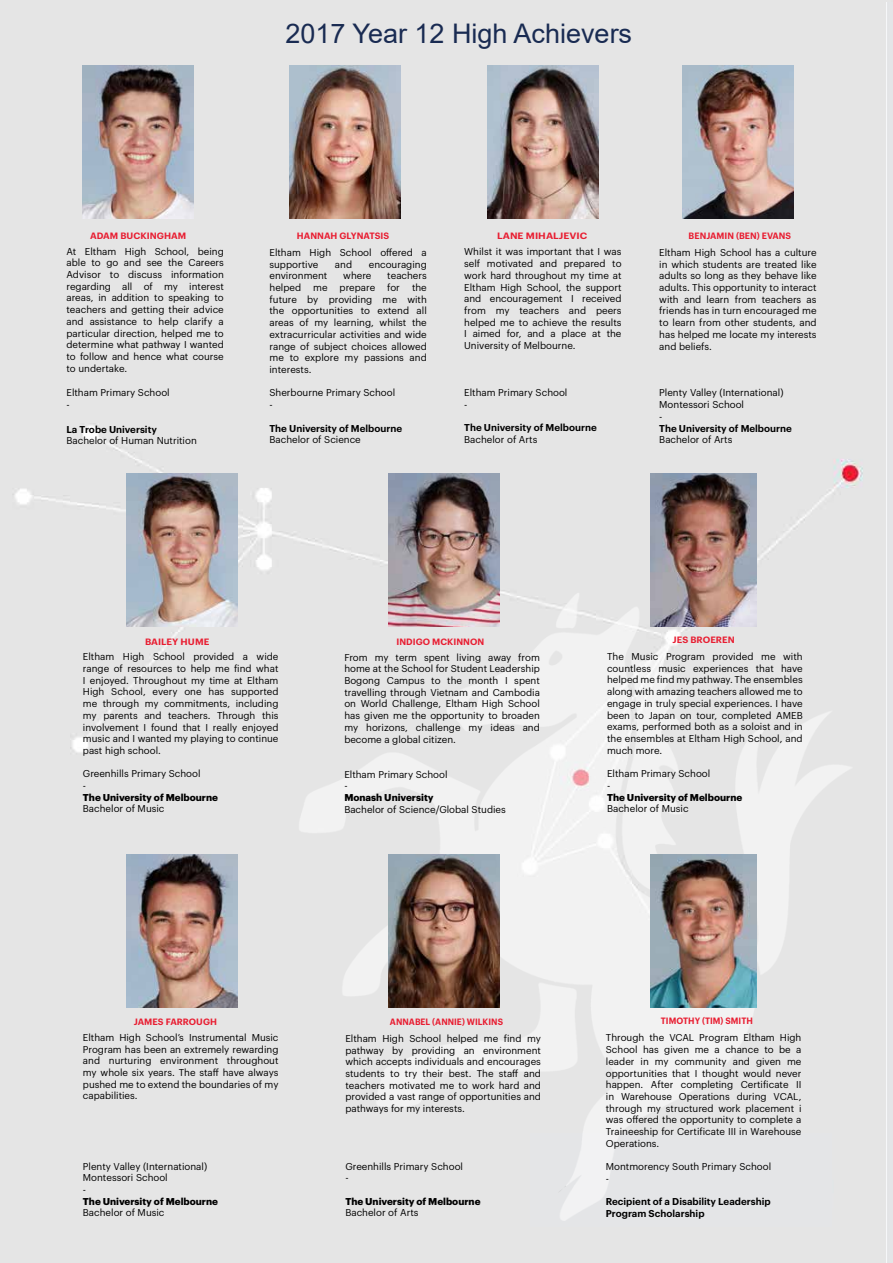
<style>
.page{position:relative;width:893px;height:1263px;background:#e5e5e5}
.page>*{position:absolute;margin:0;border:0;box-sizing:border-box;transform-origin:0 0}
.t1{font:27px "Arial";color:#192b52}
.t2{font:9.75px/11.7px "Graphik";color:#000}
.t3{font:600 9.75px/11.7px "Graphik";color:#000}
.t4{font:700 9.75px "Graphik";color:#000}
.t5{font:600 9px "Graphik";letter-spacing:.005em;color:#e81d31}
.t6{font:600 9px "Graphik";letter-spacing:.005em;color:#e81d31;scale:.94 1}
.t7{font:600 9px "Graphik";letter-spacing:.005em;color:#e81d31;scale:1.11 1}
.t8{font:600 9px "Graphik";letter-spacing:.005em;color:#e81d31;scale:1.06 1}
</style>
<div class="page">
<img style="left:276px;top:577px;width:576px;height:660px">
<img style="left:83px;top:66px;width:110px;height:153px">
<img style="left:683px;top:66px;width:110px;height:153px">
<img style="left:290px;top:66px;width:110px;height:153px">
<img style="left:126px;top:474px;width:111px;height:153px">
<img style="left:389px;top:855px;width:110px;height:153px">
<img style="left:389px;top:473px;width:110px;height:153px">
<img style="left:488px;top:66px;width:110px;height:153px">
<img style="left:650px;top:473px;width:107px;height:153px">
<img style="left:126px;top:854px;width:111px;height:153px">
<img style="left:650px;top:854px;width:107px;height:153px">
<div style="left:887px;top:2px;width:6px;height:1261px;background:#e4e5e7"></div>
<h1 class="t1" style="left:285px;top:15px;width:348px">2017 Year 12 High Achievers</h1>
<p class="t5" style="left:90px;top:229px;width:98px">ADAM BUCKINGHAM</p>
<p class="t2" style="left:66px;top:244px;width:159px;text-align:justify">At Eltham High School, being able to go and see the Careers Advisor to discuss information regarding all of my interest areas, in addition to speaking to teachers and getting their advice and assistance to help clarify a particular direction, helped me to determine what pathway I wanted to follow and hence what course to undertake.</p>
<p class="t2" style="left:66px;top:386px;width:105px">Eltham Primary School -</p>
<p class="t3" style="left:66px;top:422px;width:92px">La Trobe University</p>
<p class="t2" style="left:66px;top:434px;width:132px">Bachelor of Human Nutrition</p>
<p class="t5" style="left:297px;top:228px;width:94px">HANNAH GLYNATSIS</p>
<p class="t7" style="left:497px;top:229px;width:83px">LANE MIHALJEVIC</p>
<p class="t2" style="left:269px;top:246px;width:159px">Eltham High School offered a supportive</p>
<p class="t2" style="left:464px;top:245px;width:159px;text-align:justify">Whilst it was important that I was self motivated and prepared to work hard throughout my time at Eltham High School, the support and encouragement I received from my teachers and peers helped me to achieve the results I aimed for, and a place at the University of Melbourne.</p>
<p class="t2" style="left:464px;top:386px;width:105px">Eltham Primary School -</p>
<p class="t3" style="left:464px;top:421px;width:134px">The University of Melbourne</p>
<p class="t2" style="left:464px;top:432px;width:75px">Bachelor of Arts</p>
<p class="t2" style="left:335px;top:257px;width:19px">and</p>
<p class="t2" style="left:369px;top:257px;width:60px">encouraging</p>
<p class="t2" style="left:269px;top:269px;width:159px;text-align:justify;text-indent:118px">teachers helped me prepare for the future by providing me with the opportunities to extend all areas of my learning, whilst the extracurricular activities and wide range of subject choices allowed me to explore my passions and interests.</p>
<p class="t2" style="left:269px;top:386px;width:127px">Sherbourne Primary School -</p>
<p class="t3" style="left:269px;top:421px;width:134px">The University of Melbourne</p>
<p class="t2" style="left:269px;top:433px;width:93px">Bachelor of Science</p>
<p class="t2" style="left:269px;top:269px;width:59px">environment</p>
<p class="t2" style="left:343px;top:269px;width:30px">where</p>
<p class="t5" style="left:689px;top:229px;width:104px">BENJAMIN (BEN) EVANS</p>
<p class="t2" style="left:659px;top:246px;width:159px;text-align:justify">Eltham High School has a culture in which students are treated like adults so long as they behave like adults. This opportunity to interact with and learn from teachers as friends has in turn encouraged me to learn from other students, and has helped me locate my interests and beliefs.</p>
<p class="t2" style="left:659px;top:386px;width:126px">Plenty Valley (International)<br>Montessori School<br>-</p>
<p class="t3" style="left:659px;top:421px;width:134px">The University of Melbourne</p>
<p class="t2" style="left:659px;top:433px;width:75px">Bachelor of Arts</p>
<p class="t8" style="left:145px;top:635px;width:62px">BAILEY HUME</p>
<p class="t5" style="left:396px;top:635px;width:89px">INDIGO MCKINNON</p>
<p class="t5" style="left:673px;top:633px;width:64px">JES BROEREN</p>
<p class="t2" style="left:83px;top:650px;width:197px;text-align:justify">Eltham High School provided a wide range of resources to help me find what I enjoyed. Throughout my time at Eltham High School, every one has supported me through my commitments, including my parents and teachers. Through this involvement I found that I really enjoyed music and I wanted my playing to continue past high school.</p>
<p class="t2" style="left:83px;top:767px;width:119px">Greenhills Primary School -</p>
<p class="t4" style="left:83px;top:790px;width:137px">The University of Melbourne</p>
<p class="t2" style="left:83px;top:802px;width:83px">Bachelor of Music</p>
<p class="t2" style="left:344px;top:650px;width:197px;text-align:justify">From my term spent living away from home at the School for Student Leadership Bogong Campus to the month I spent travelling through Vietnam and Cambodia on World Challenge, Eltham High School has given me the opportunity to broaden my horizons, challenge my ideas and become a global citizen.</p>
<p class="t2" style="left:344px;top:767px;width:105px">Eltham Primary School -</p>
<p class="t4" style="left:344px;top:790px;width:91px">Monash University</p>
<p class="t2" style="left:344px;top:802px;width:163px">Bachelor of Science/Global Studies</p>
<p class="t2" style="left:607px;top:650px;width:197px;text-align:justify">The Music Program provided me with countless music experiences that have helped me find my pathway. The ensembles along with amazing teachers allowed me to engage in truly special experiences. I have been to Japan on tour, completed AMEB exams, performed both as a soloist and in the ensembles at Eltham High School, and much more.</p>
<p class="t2" style="left:607px;top:767px;width:105px">Eltham Primary School -</p>
<p class="t4" style="left:607px;top:789px;width:137px">The University of Melbourne</p>
<p class="t2" style="left:607px;top:802px;width:83px">Bachelor of Music</p>
<p class="t5" style="left:134px;top:1014px;width:85px">JAMES FARROUGH</p>
<p class="t2" style="left:83px;top:1031px;width:197px;text-align:justify">Eltham High School’s Instrumental Music Program has been an extremely rewarding and nurturing environment throughout my whole six years. The staff have always pushed me to extend the boundaries of my capabilities.</p>
<p class="t2" style="left:83px;top:1159px;width:126px">Plenty Valley (International)<br>Montessori School<br>-</p>
<p class="t4" style="left:83px;top:1194px;width:137px">The University of Melbourne</p>
<p class="t2" style="left:83px;top:1206px;width:83px">Bachelor of Music</p>
<p class="t6" style="left:390px;top:1014px;width:122px">ANNABEL (ANNIE) WILKINS</p>
<p class="t2" style="left:345px;top:1032px;width:197px;text-align:justify">Eltham High School helped me find my pathway by providing an environment which accepts individuals and encourages students to try their best. The staff and teachers motivated me to work hard and provided a vast range of opportunities and pathways for my interests.</p>
<p class="t2" style="left:345px;top:1159px;width:119px">Greenhills Primary School -</p>
<p class="t4" style="left:345px;top:1193px;width:137px">The University of Melbourne</p>
<p class="t2" style="left:345px;top:1206px;width:75px">Bachelor of Arts</p>
<p class="t6" style="left:661px;top:1014px;width:99px">TIMOTHY (TIM) SMITH</p>
<p class="t2" style="left:606px;top:1031px;width:197px;text-align:justify">Through the VCAL Program Eltham High School has given me a chance to be a leader in my community and given me opportunities that I thought would never happen. After completing Certificate II in Warehouse Operations during VCAL, through my structured work placement i was offered the opportunity to complete a Traineeship for Certificate III in Warehouse Operations.</p>
<p class="t2" style="left:606px;top:1160px;width:167px">Montmorency South Primary School -</p>
<p class="t3" style="left:606px;top:1195px;width:166px">Recipient of a Disability Leadership<br>Program Scholarship</p>
</div>
